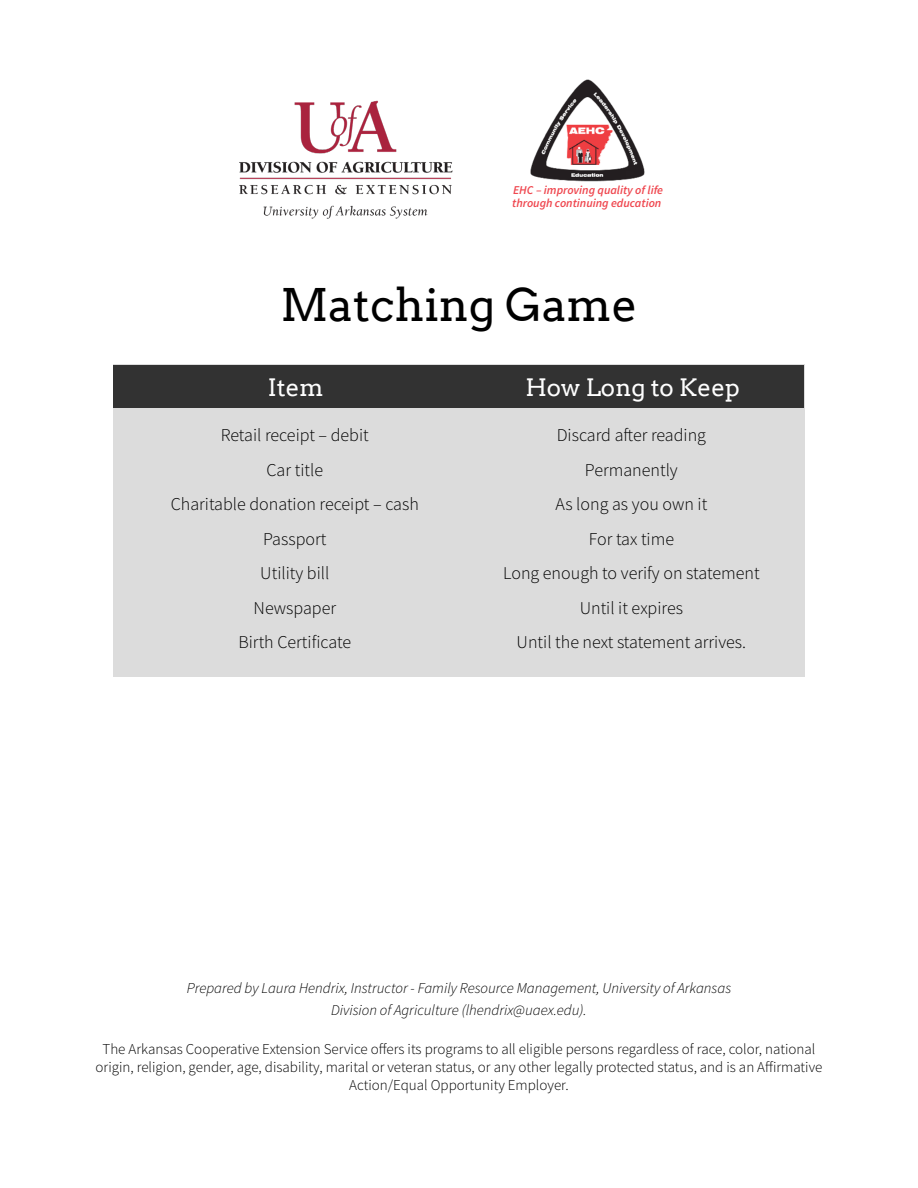
<style>
.page{position:relative;width:918px;height:1188px;background:#fff}
.page>*{position:absolute;margin:0;border:0;box-sizing:border-box;transform-origin:0 0}
.t1{font:45px "Arvo";color:#000}
.t2{font:24px "Arvo";color:#fefefe}
.t3{font:300 18px/34.5px "Source Sans Pro";color:#000;text-align:center}
.t4{font:300 15px/18px "Source Sans Pro";color:#000;text-align:center}
.t5{font:italic 300 15px/21.6px "Source Sans Pro";color:#000;text-align:center}
.t6{font:italic 600 12px/13.5px "Source Sans Pro";color:#ef474f}
</style>
<div class="page">
<div style="left:113px;top:364px;width:692px;height:313px;background:#dcdcdc"></div>
<img style="left:239px;top:100px;width:214px;height:119px">
<img style="left:530px;top:79px;width:115px;height:103px">
<div style="left:114px;top:365px;width:690px;height:43px;background:#323232"></div>
<p class="t6" style="left:512px;top:183px;width:152px">EHC – improving quality of life through continuing education</p>
<h1 class="t1" style="left:281px;top:278px;width:358px">Matching Game</h1>
<h2 class="t2" style="left:268px;top:373px;width:57px">Item</h2>
<h2 class="t2" style="left:525px;top:373px;width:216px">How Long to Keep</h2>
<p class="t3" style="left:171px;top:418px;width:250px">Retail receipt – debit<br>Car title<br>Charitable donation receipt – cash<br>Passport<br>Utility bill<br>Newspaper<br>Birth Certificate</p>
<p class="t3" style="left:503px;top:418px;width:258px">Discard after reading<br>Permanently<br>As long as you own it<br>For tax time<br>Long enough to verify on statement<br>Until it expires<br>Until the next statement arrives.</p>
<p class="t5" style="left:187px;top:977px;width:546px">Prepared by Laura Hendrix, Instructor - Family Resource Management, University of Arkansas<br>Division of Agriculture (lhendrix@uaex.edu).</p>
<p class="t4" style="left:96px;top:1041px;width:728px">The Arkansas Cooperative Extension Service offers its programs to all eligible persons regardless of race, color, national origin, religion, gender, age, disability, marital or veteran status, or any other legally protected status, and is an Affirmative<br>Action/Equal Opportunity Employer.</p>
</div>
